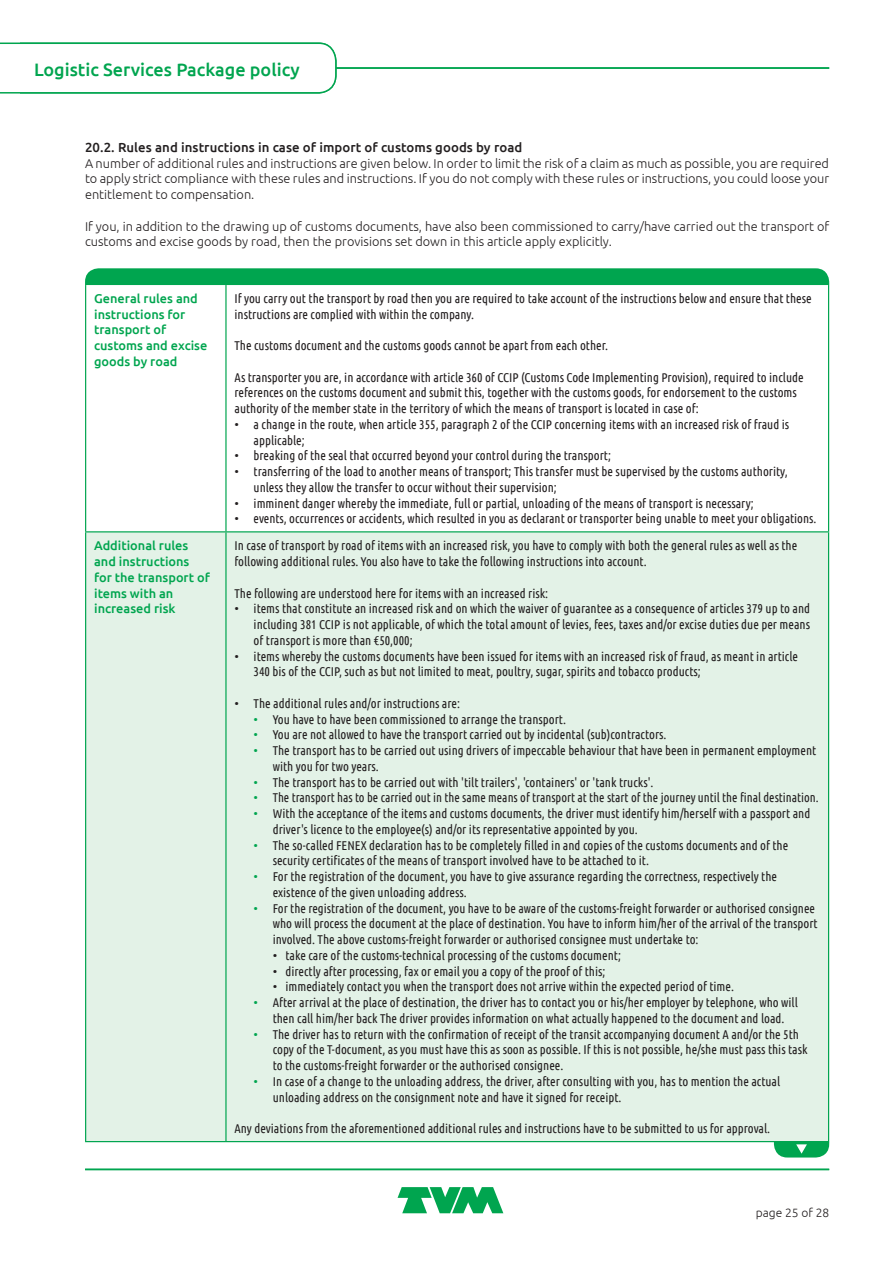
<style>
.page{position:relative;width:893px;height:1263px;background:#fff}
.page>*{position:absolute;margin:0;border:0;box-sizing:border-box;transform-origin:0 0}
.t1{font:500 18px "Ubuntu";color:#00a54f}
.Bodykopje_zw{font:500 13.2px "Ubuntu";letter-spacing:.005em;color:#231f20}
.Body_tabel{font:12.75px/15.8px "Ubuntu Condensed";color:#231f20}
.Body{font:300 12.75px/15.8px "Ubuntu";color:#231f20;text-align:justify}
.Body-2{font:500 12.75px/15.8px "Ubuntu";color:#00a54f}
.t2{font:300 12px "Ubuntu";color:#231f20}
.s1{font-family:"Ubuntu";font-weight:300}
.s2{font-family:"Ubuntu";font-weight:300;color:#00a54f}
</style>
<div class="page">
<div style="left:86px;top:532px;width:742px;height:609px;background:#e3f2e7"></div>
<hr style="left:85px;top:284px;width:141px;height:1px;background:#00a54f">
<hr style="left:85px;top:285px;width:1px;height:246px;background:#00a54f">
<hr style="left:226px;top:284px;width:603px;height:1px;background:#00a54f">
<hr style="left:225px;top:285px;width:2px;height:246px;background:#00a54f">
<hr style="left:828px;top:285px;width:1px;height:246px;background:#00a54f">
<hr style="left:85px;top:531px;width:141px;height:1px;background:#00a54f">
<hr style="left:85px;top:532px;width:1px;height:609px;background:#00a54f">
<hr style="left:226px;top:531px;width:603px;height:1px;background:#00a54f">
<hr style="left:225px;top:532px;width:2px;height:609px;background:#00a54f">
<hr style="left:828px;top:532px;width:1px;height:609px;background:#00a54f">
<hr style="left:85px;top:1141px;width:141px;height:1px;background:#00a54f">
<hr style="left:226px;top:1141px;width:603px;height:1px;background:#00a54f">
<div style="left:85px;top:268px;width:744px;height:16px;background:#00a54f"></div>
<svg style="left:774px;top:1142px;width:55px;height:15px"></svg>
<svg style="left:398px;top:1187px;width:105px;height:26px"></svg>
<hr style="left:85px;top:1169px;width:744px;height:1px;background:#00a54f">
<hr style="left:85px;top:67px;width:744px;height:2px;background:#00a54f">
<svg style="left:0;top:42px;width:337px;height:52px"></svg>
<h1 class="t1" style="left:34px;top:58px;width:267px">Logistic Services Package policy</h1>
<p class="Bodykopje_zw" style="left:85px;top:139px;width:439px">20.2. Rules and instructions in case of import of customs goods by road</p>
<p class="Body" style="left:85px;top:155px;width:746px">A number of additional rules and instructions are given below. In order to limit the risk of a claim as much as possible, you are required to apply strict compliance with these rules and instructions. If you do not comply with these rules or instructions, you could loose your entitlement to compensation.</p>
<p class="Body" style="left:85px;top:218px;width:746px">If you, in addition to the drawing up of customs documents, have also been commissioned to carry/have carried out the transport of customs and excise goods by road, then the provisions set down in this article apply explicitly.</p>
<p class="Body-2" style="left:94px;top:290px;width:115px">General rules and instructions for transport of customs and excise goods by road</p>
<p class="Body_tabel" style="left:234px;top:290px;width:579px">If you carry out the transport by road then you are required to take account of the instructions below and ensure that these instructions are complied with within the company.</p>
<p class="Body_tabel" style="left:234px;top:337px;width:375px">The customs document and the customs goods cannot be apart from each other.</p>
<p class="Body_tabel" style="left:234px;top:369px;width:571px">As transporter you are, in accordance with article 360 of CCIP (Customs Code Implementing Provision), required to include references on the customs document and submit this, together with the customs goods, for endorsement to the customs authority of the member state in the territory of which the means of transport is located in case of:</p>
<p class="Body_tabel" style="left:254px;top:416px;width:537px;text-indent:-19px"><span class="s1">•</span> a change in the route, when article 355, paragraph 2 of the CCIP concerning items with an increased risk of fraud is applicable;</p>
<p class="Body_tabel" style="left:234px;top:447px;width:378px"><span class="s1">•</span> breaking of the seal that occurred beyond your control during the transport;</p>
<p class="Body_tabel" style="left:254px;top:463px;width:536px;text-indent:-19px"><span class="s1">•</span> transferring of the load to another means of transport; This transfer must be supervised by the customs authority, unless they allow the transfer to occur without their supervision;</p>
<p class="Body_tabel" style="left:234px;top:495px;width:521px"><span class="s1">•</span> imminent danger whereby the immediate, full or partial, unloading of the means of transport is necessary;</p>
<p class="Body_tabel" style="left:234px;top:510px;width:583px"><span class="s1">•</span> events, occurrences or accidents, which resulted in you as declarant or transporter being unable to meet your obligations.</p>
<p class="Body-2" style="left:94px;top:537px;width:117px">Additional rules and instructions for the transport of items with an increased risk</p>
<p class="Body_tabel" style="left:234px;top:537px;width:564px">In case of transport by road of items with an increased risk, you have to comply with both the general rules as well as the following additional rules. You also have to take the following instructions into account.</p>
<p class="Body_tabel" style="left:234px;top:585px;width:315px">The following are understood here for items with an increased risk:</p>
<p class="Body_tabel" style="left:254px;top:600px;width:558px;text-align:justify;text-indent:-19px"><span class="s1">•</span> items that constitute an increased risk and on which the waiver of guarantee as a consequence of articles 379 up to and including 381 CCIP is not applicable, of which the total amount of levies, fees, taxes and/or excise duties due per means of transport is more than €50,000;</p>
<p class="Body_tabel" style="left:254px;top:648px;width:546px;text-indent:-19px"><span class="s1">•</span> items whereby the customs documents have been issued for items with an increased risk of fraud, as meant in article<br>340 bis of the CCIP, such as but not limited to meat, poultry, sugar, spirits and tobacco products;</p>
<p class="Body_tabel" style="left:234px;top:695px;width:227px"><span class="s1">•</span> The additional rules and/or instructions are:</p>
<p class="Body_tabel" style="left:254px;top:711px;width:314px"><span class="s2">•</span> You have to have been commissioned to arrange the transport.</p>
<p class="Body_tabel" style="left:254px;top:726px;width:414px"><span class="s2">•</span> You are not allowed to have the transport carried out by incidental (sub)contractors.</p>
<p class="Body_tabel" style="left:273px;top:742px;width:545px;text-indent:-19px"><span class="s2">•</span> The transport has to be carried out using drivers of impeccable behaviour that have been in permanent employment with you for two years.</p>
<p class="Body_tabel" style="left:254px;top:774px;width:401px"><span class="s2">•</span> The transport has to be carried out with 'tilt trailers', 'containers' or 'tank trucks'.</p>
<p class="Body_tabel" style="left:254px;top:789px;width:567px"><span class="s2">•</span> The transport has to be carried out in the same means of transport at the start of the journey until the final destination.</p>
<p class="Body_tabel" style="left:273px;top:805px;width:539px;text-indent:-19px"><span class="s2">•</span> With the acceptance of the items and customs documents, the driver must identify him/herself with a passport and driver's licence to the employee(s) and/or its representative appointed by you.</p>
<p class="Body_tabel" style="left:273px;top:837px;width:517px;text-indent:-19px"><span class="s2">•</span> The so-called FENEX declaration has to be completely filled in and copies of the customs documents and of the security certificates of the means of transport involved have to be attached to it.</p>
<p class="Body_tabel" style="left:273px;top:868px;width:506px;text-indent:-19px"><span class="s2">•</span> For the registration of the document, you have to give assurance regarding the correctness, respectively the existence of the given unloading address.</p>
<p class="Body_tabel" style="left:273px;top:900px;width:546px;text-indent:-19px"><span class="s2">•</span> For the registration of the document, you have to be aware of the customs-freight forwarder or authorised consignee who will process the document at the place of destination. You have to inform him/her of the arrival of the transport involved. The above customs-freight forwarder or authorised consignee must undertake to:</p>
<p class="Body_tabel" style="left:273px;top:947px;width:350px"><span class="s1">•</span> take care of the customs-technical processing of the customs document;</p>
<p class="Body_tabel" style="left:273px;top:963px;width:334px"><span class="s1">•</span> directly after processing, fax or email you a copy of the proof of this;</p>
<p class="Body_tabel" style="left:273px;top:978px;width:463px"><span class="s1">•</span> immediately contact you when the transport does not arrive within the expected period of time.</p>
<p class="Body_tabel" style="left:254px;top:994px;width:546px;text-align:center"><span class="s2">•</span> After arrival at the place of destination, the driver has to contact you or his/her employer by telephone, who will then call him/her back The driver provides information on what actually happened to the document and load.</p>
<p class="Body_tabel" style="left:273px;top:1026px;width:536px;text-indent:-19px"><span class="s2">•</span> The driver has to return with the confirmation of receipt of the transit accompanying document A and/or the 5th copy of the T-document, as you must have this as soon as possible. If this is not possible, he/she must pass this task to the customs-freight forwarder or the authorised consignee.</p>
<p class="Body_tabel" style="left:273px;top:1073px;width:509px;text-indent:-19px"><span class="s2">•</span> In case of a change to the unloading address, the driver, after consulting with you, has to mention the actual unloading address on the consignment note and have it signed for receipt.</p>
<p class="Body_tabel" style="left:234px;top:1120px;width:537px">Any deviations from the aforementioned additional rules and instructions have to be submitted to us for approval.</p>
<p class="t2" style="left:756px;top:1205px;width:75px">page 25 of 28</p>
</div>
